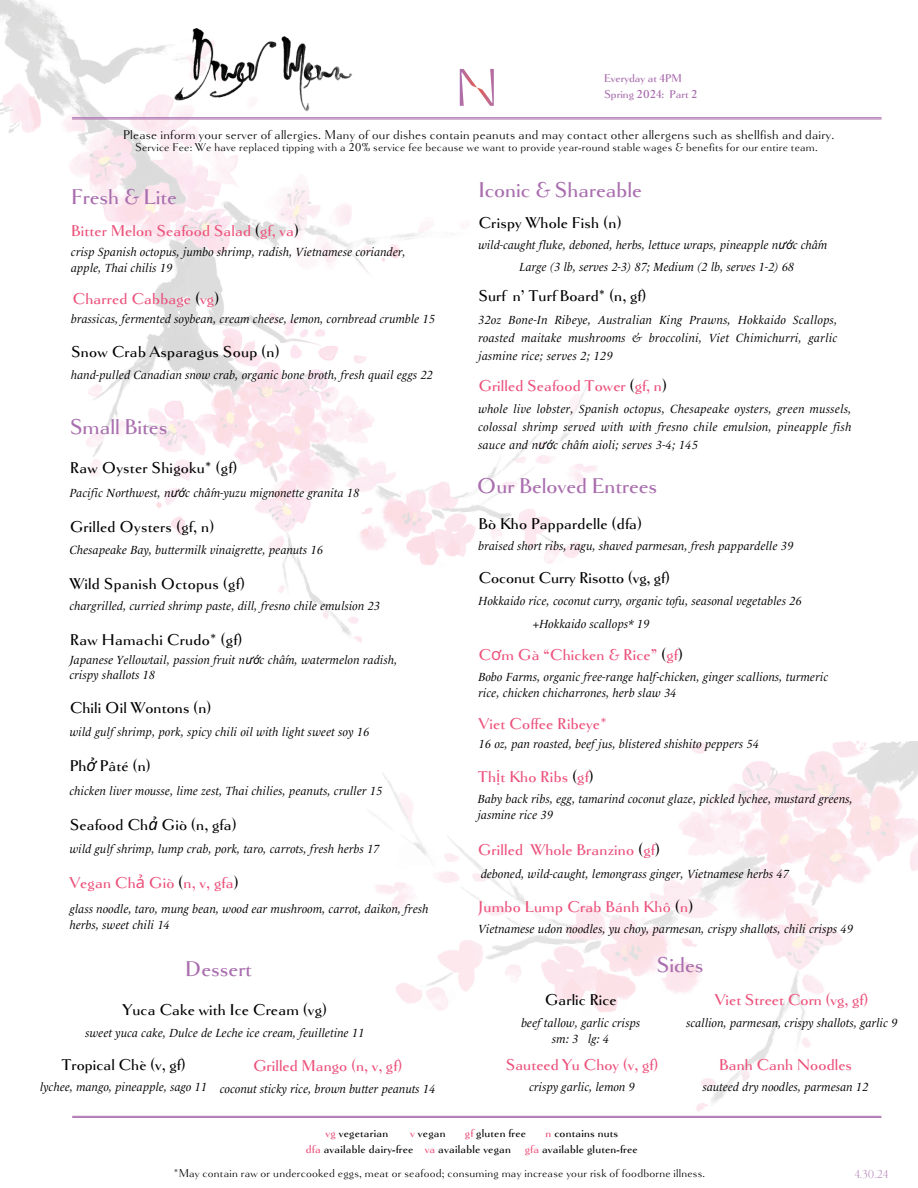
<style>
.page{position:relative;width:918px;height:1188px;background:#fff}
.page>*{position:absolute;margin:0;border:0;box-sizing:border-box;transform-origin:0 0}
.t1{font:700 22.5px "Goldenbook";color:#a96eae}
.t2{font:700 16.5px "Goldenbook";letter-spacing:.015em;color:#000}
.t3{font:700 16.5px "Goldenbook";letter-spacing:.01em;color:#ec507a}
.t4{font:13.5px "Goldenbook";letter-spacing:.02em;color:#000}
.t5{font:italic 12px/18px "Le Monde Livre Std";letter-spacing:.01em;color:#000}
.t6{font:12px "Goldenbook";letter-spacing:.015em;color:#000}
.t7{font:700 12px/16px "Goldenbook";letter-spacing:.02em;color:#000}
.t8{font:700 12px/16px "Goldenbook";color:#a96eae}
.t9{font:300 12px "Goldenbook";color:#a96eae}
.s1{color:#000}
.s2{font-family:"Noto Sans"}
.s3{font-family:"Noto Sans";font-weight:400;font-style:italic}
.s4{font-family:"Noto Sans";font-weight:400}
.s5{color:#ec507a}
</style>
<div class="page">
<img style="left:376px;top:741px;width:542px;height:370px">
<img style="left:0;top:0;width:604px;height:642px">
<hr style="left:72px;top:1116px;width:809px;height:1px;background:#a96eae">
<hr style="left:72px;top:1117px;width:809px;height:1px;background:#a96eae">
<hr style="left:72px;top:117px;width:810px;height:1px;background:#a96eae">
<hr style="left:72px;top:119px;width:810px;height:1px;background:#a96eae">
<svg style="left:460px;top:69px;width:34px;height:37px"></svg>
<img style="left:162px;top:19px;width:205px;height:98px">
<h1 class="t8" style="left:604px;top:70px;width:95px">Everyday at 4PM<br>Spring 2024: Part 2</h1>
<p class="t4" style="left:123px;top:128px;width:713px">Please inform your server of allergies. Many of our dishes contain peanuts and may contact other allergens such as shellfish and dairy.</p>
<p class="t6" style="left:135px;top:141px;width:684px">Service Fee: We have replaced tipping with a 20% service fee because we want to provide year-round stable wages &amp; benefits for our entire team.</p>
<p class="t1" style="left:71px;top:186px;width:107px">Fresh &amp; Lite</p>
<p class="t3" style="left:71px;top:223px;width:230px">Bitter Melon Seafood Salad <span class="s1">(</span>gf, va<span class="s1">)</span></p>
<p class="t5" style="left:71px;top:243px;width:336px;line-height:16px">crisp Spanish octopus, jumbo shrimp, radish, Vietnamese coriander, apple, Thai chilis 19</p>
<p class="t3" style="left:73px;top:291px;width:148px">Charred Cabbage <span class="s1">(</span>vg<span class="s1">)</span></p>
<h2 class="t5" style="left:71px;top:309px;width:366px">brassicas, fermented soybean, cream cheese, lemon, cornbread crumble 15</h2>
<h2 class="t2" style="left:71px;top:344px;width:210px">Snow Crab Asparagus Soup (n)</h2>
<h2 class="t5" style="left:71px;top:365px;width:363px">hand-pulled Canadian snow crab, organic bone broth, fresh quail eggs 22</h2>
<h2 class="t1" style="left:70px;top:416px;width:99px">Small Bites</h2>
<p class="t2" style="left:70px;top:460px;width:169px">Raw Oyster Shigoku* (gf)</p>
<h2 class="t5" style="left:70px;top:483px;width:291px">Pacific Northwest, n<span class="s2">ướ</span>c chấm-yuzu mignonette granita 18</h2>
<h2 class="t2" style="left:70px;top:519px;width:146px">Grilled Oysters (gf, n)</h2>
<p class="t5" style="left:70px;top:540px;width:255px">Chesapeake Bay, buttermilk vinaigrette, peanuts 16</p>
<p class="t2" style="left:70px;top:576px;width:177px">Wild Spanish Octopus (gf)</p>
<h2 class="t5" style="left:70px;top:596px;width:312px">chargrilled, curried shrimp paste, dill, fresno chile emulsion 23</h2>
<p class="t2" style="left:70px;top:632px;width:175px">Raw Hamachi Crudo* (gf)</p>
<h2 class="t5" style="left:70px;top:649px;width:329px">Japanese Yellowtail, passion fruit n<span class="s2">ướ</span>c chấm, watermelon radish,</h2>
<p class="t5" style="left:70px;top:664px;width:87px">crispy shallots 18</p>
<p class="t2" style="left:70px;top:700px;width:143px">Chili Oil Wontons (n)</p>
<h2 class="t5" style="left:70px;top:722px;width:301px">wild gulf shrimp, pork, spicy chili oil with light sweet soy 16</h2>
<p class="t2" style="left:70px;top:758px;width:83px">Ph<span class="s3">ở</span> Pâté (n)</p>
<h1 class="t5" style="left:70px;top:781px;width:314px">chicken liver mousse, lime zest, Thai chilies, peanuts, cruller 15</h1>
<p class="t2" style="left:70px;top:817px;width:169px">Seafood Ch<span class="s3">ả</span> Giò (n, gfa)</p>
<h2 class="t5" style="left:70px;top:839px;width:312px">wild gulf shrimp, lump crab, pork, taro, carrots, fresh herbs 17</h2>
<h2 class="t3" style="left:70px;top:875px;width:171px">Vegan Ch<span class="s4">ả</span> Giò <span class="s1">(</span>n, v, gfa<span class="s1">)</span></h2>
<p class="t5" style="left:70px;top:899px;width:360px;line-height:16px">glass noodle, taro, mung bean, wood ear mushroom, carrot, daikon, fresh herbs, sweet chili 14</p>
<p class="t1" style="left:185px;top:958px;width:68px">Dessert</p>
<p class="t2" style="left:123px;top:1002px;width:206px">Yuca Cake with Ice Cream (vg)</p>
<h1 class="t5" style="left:85px;top:1022px;width:281px">sweet yuca cake, Dulce de Leche ice cream, feuilletine 11</h1>
<h4 class="t2" style="left:61px;top:1057px;width:126px">Tropical Chè (v, gf)</h4>
<h3 class="t5" style="left:40px;top:1076px;width:169px">lychee, mango, pineapple, sago 11</h3>
<h2 class="t3" style="left:253px;top:1058px;width:151px">Grilled Mango (n, v, gf)</h2>
<p class="t5" style="left:220px;top:1078px;width:217px">coconut sticky rice, brown butter peanuts 14</p>
<h2 class="t1" style="left:478px;top:180px;width:165px">Iconic &amp; Shareable</h2>
<p class="t2" style="left:478px;top:215px;width:145px">Crispy Whole Fish (n)</p>
<p class="t5" style="left:478px;top:235px;width:351px">wild-caught fluke, deboned, herbs, lettuce wraps, pineapple n<span class="s2">ướ</span>c chấm</p>
<p class="t5" style="left:520px;top:257px;width:276px">Large (3 lb, serves 2-3) 87; Medium (2 lb, serves 1-2) 68</p>
<h2 class="t2" style="left:478px;top:289px;width:170px">Surf n’ Turf Board* (n, gf)</h2>
<h2 class="t5" style="left:478px;top:309px;width:361px;text-align:justify">32oz Bone-In Ribeye, Australian King Prawns, Hokkaido Scallops, roasted maitake mushrooms &amp; broccolini, Viet Chimichurri, garlic jasmine rice; serves 2; 129</h2>
<p class="t3" style="left:478px;top:378px;width:190px">Grilled Seafood Tower <span class="s1">(</span>gf, n<span class="s1">)</span></p>
<p class="t5" style="left:478px;top:398px;width:375px;text-align:justify">whole live lobster, Spanish octopus, Chesapeake oysters, green mussels, colossal shrimp served with with fresno chile emulsion, pineapple fish sauce and n<span class="s2">ướ</span>c chấm aioli; serves 3-4; 145</p>
<h1 class="t1" style="left:477px;top:475px;width:182px">Our Beloved Entrees</h1>
<h2 class="t2" style="left:478px;top:516px;width:165px">Bò Kho Pappardelle (dfa)</h2>
<p class="t5" style="left:478px;top:536px;width:317px">braised short ribs, ragu, shaved parmesan, fresh pappardelle 39</p>
<h2 class="t2" style="left:478px;top:570px;width:193px">Coconut Curry Risotto (vg, gf)</h2>
<h2 class="t5" style="left:478px;top:591px;width:325px">Hokkaido rice, coconut curry, organic tofu, seasonal vegetables 26</h2>
<p class="t5" style="left:533px;top:614px;width:118px">+Hokkaido scallops* 19</p>
<p class="t3" style="left:478px;top:647px;width:206px">C<span class="s4">ơ</span>m Gà “Chicken &amp; Rice” <span class="s1">(</span>gf<span class="s1">)</span></p>
<h1 class="t5" style="left:478px;top:668px;width:352px;line-height:16px">Bobo Farms, organic free-range half-chicken, ginger scallions, turmeric rice, chicken chicharrones, herb slaw 34</h1>
<h2 class="t3" style="left:479px;top:716px;width:129px">Viet Coffee Ribeye*</h2>
<p class="t5" style="left:479px;top:734px;width:282px">16 oz, pan roasted, beef jus, blistered shishito peppers 54</p>
<h2 class="t3" style="left:478px;top:769px;width:118px">Th<span class="s4">ị</span>t Kho Ribs <span class="s1">(</span>gf<span class="s1">)</span></h2>
<p class="t5" style="left:478px;top:790px;width:377px;line-height:16px">Baby back ribs, egg, tamarind coconut glaze, pickled lychee, mustard greens, jasmine rice 39</p>
<h2 class="t3" style="left:478px;top:842px;width:184px">Grilled Whole Branzino <span class="s1">(</span>gf<span class="s1">)</span></h2>
<p class="t5" style="left:481px;top:863px;width:310px">deboned, wild-caught, lemongrass ginger, Vietnamese herbs 47</p>
<h2 class="t3" style="left:478px;top:899px;width:217px">Jumbo Lump Crab Bánh Khô <span class="s1">(</span>n<span class="s1">)</span></h2>
<p class="t5" style="left:478px;top:919px;width:376px">Vietnamese udon noodles, yu choy, parmesan, crispy shallots, chili crisps 49</p>
<h2 class="t1" style="left:657px;top:955px;width:49px">Sides</h2>
<p class="t2" style="left:545px;top:993px;width:73px">Garlic Rice</p>
<h2 class="t5" style="left:521px;top:1012px;width:120px">beef tallow, garlic crisps</h2>
<p class="t5" style="left:552px;top:1028px;width:59px">sm: 3 lg: 4</p>
<h1 class="t3" style="left:506px;top:1057px;width:154px">Sauteed Yu Choy (v, gf)</h1>
<h2 class="t5" style="left:529px;top:1076px;width:107px">crispy garlic, lemon 9</h2>
<p class="t3" style="left:715px;top:993px;width:155px">Viet Street Corn (vg, gf)</p>
<p class="t5" style="left:686px;top:1012px;width:213px">scallion, parmesan, crispy shallots, garlic 9</p>
<h2 class="t3" style="left:719px;top:1057px;width:134px">Banh Canh Noodles</h2>
<p class="t5" style="left:703px;top:1076px;width:167px">sauteed dry noodles, parmesan 12</p>
<p class="t7" style="left:326px;top:1125px;width:64px"><span class="s5">vg</span> vegetarian</p>
<p class="t7" style="left:410px;top:1125px;width:37px"><span class="s5">v</span> vegan</p>
<p class="t7" style="left:465px;top:1125px;width:63px"><span class="s5">gf</span> gluten free</p>
<p class="t7" style="left:306px;top:1125px;width:333px;text-indent:240px"><span class="s5">n</span> contains nuts<br><span class="s5">dfa</span> available dairy-free <span class="s5">va</span> available vegan <span class="s5">gfa</span> available gluten-free</p>
<h2 class="t6" style="left:174px;top:1168px;width:533px">*May contain raw or undercooked eggs, meat or seafood; consuming may increase your risk of foodborne illness.</h2>
<h2 class="t9" style="left:854px;top:1168px;width:35px">4.30.24</h2>
</div>
